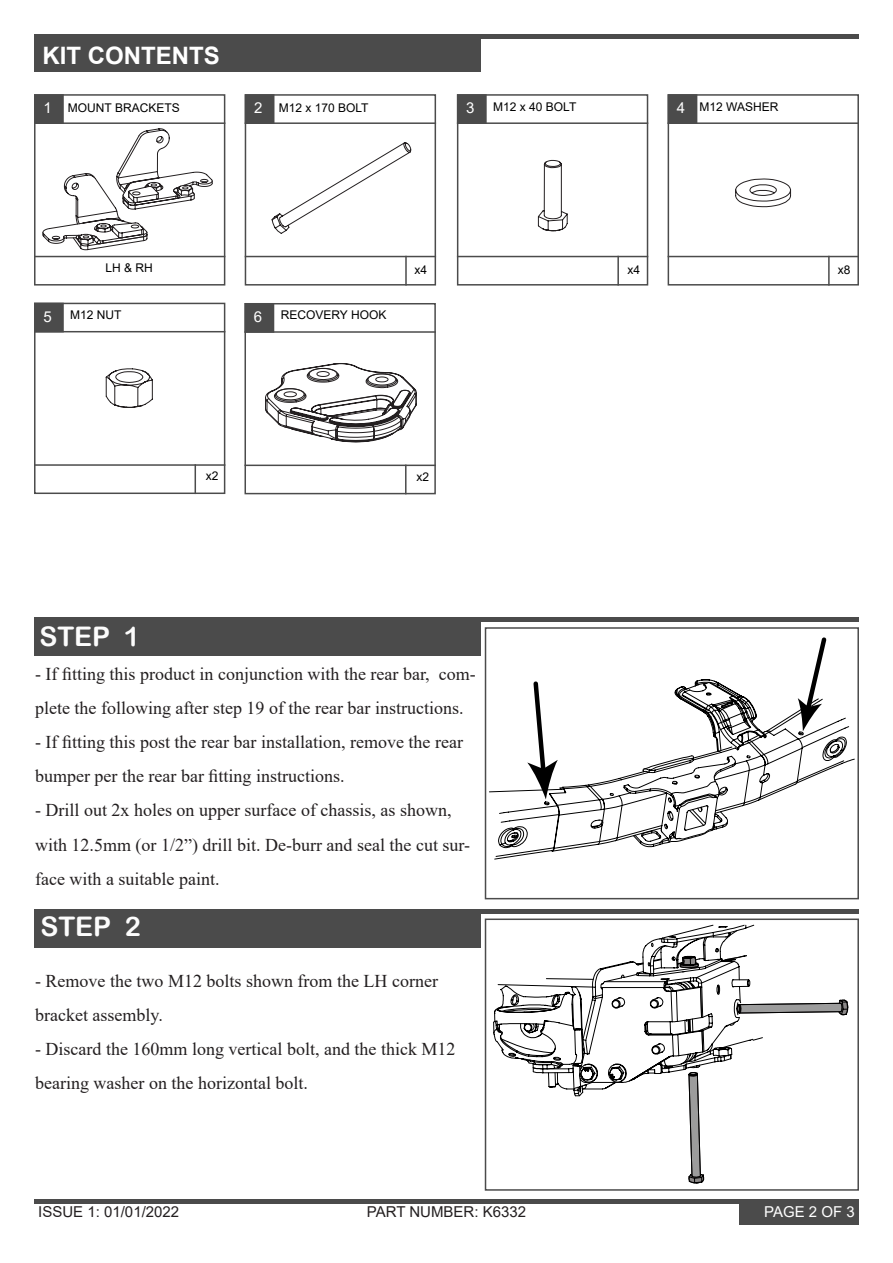
<style>
.page{position:relative;width:893px;height:1263px;background:#fff}
.page>*{position:absolute;margin:0;border:0;box-sizing:border-box;transform-origin:0 0}
.t1{font:27px "Arial Rounded MT Bold";color:#fcfcfc}
.t2{font:700 24px "Arial";color:#fff}
.t3{font:18px/34px "Times New Roman";color:#231f20}
.t4{font:15px "Arial";color:#231f20}
.t5{font:15px "Arial";color:#fff}
.t6{font:12px "Arial";color:#000}
</style>
<div class="page">
<div style="left:740px;top:1199px;width:119px;height:26px;background:#4b4b4b"></div>
<hr style="left:34px;top:1199px;width:825px;height:4px;background:#4b4b4b">
<div style="left:34px;top:37px;width:446px;height:34px;background:#4b4b4b"></div>
<hr style="left:34px;top:34px;width:825px;height:4px;background:#4b4b4b">
<div style="left:485px;top:627px;width:374px;height:272px;border:2px solid #4b4b4b"></div>
<div style="left:34px;top:622px;width:446px;height:34px;background:#4b4b4b"></div>
<hr style="left:34px;top:618px;width:825px;height:4px;background:#4b4b4b">
<div style="left:485px;top:918px;width:374px;height:273px;border:2px solid #4b4b4b"></div>
<div style="left:34px;top:913px;width:446px;height:34px;background:#4b4b4b"></div>
<hr style="left:34px;top:909px;width:825px;height:4px;background:#4b4b4b">
<div style="left:34px;top:94px;width:30px;height:30px;background:#4b4b4b"></div>
<div style="left:34px;top:94px;width:191px;height:192px;border:2px solid #4b4b4b"></div>
<hr style="left:34px;top:122px;width:191px;height:2px;background:#4b4b4b">
<hr style="left:34px;top:256px;width:191px;height:1px;background:#4b4b4b">
<div style="left:245px;top:94px;width:29px;height:30px;background:#4b4b4b"></div>
<div style="left:245px;top:94px;width:191px;height:192px;border:2px solid #4b4b4b"></div>
<hr style="left:245px;top:122px;width:191px;height:2px;background:#4b4b4b">
<hr style="left:245px;top:256px;width:191px;height:1px;background:#4b4b4b">
<hr style="left:405px;top:256px;width:2px;height:30px;background:#4b4b4b">
<div style="left:457px;top:94px;width:30px;height:30px;background:#4b4b4b"></div>
<div style="left:457px;top:94px;width:191px;height:192px;border:2px solid #4b4b4b"></div>
<hr style="left:457px;top:122px;width:191px;height:2px;background:#4b4b4b">
<hr style="left:457px;top:256px;width:191px;height:1px;background:#4b4b4b">
<hr style="left:617px;top:256px;width:2px;height:30px;background:#4b4b4b">
<div style="left:668px;top:94px;width:29px;height:30px;background:#4b4b4b"></div>
<div style="left:668px;top:94px;width:191px;height:192px;border:2px solid #4b4b4b"></div>
<hr style="left:668px;top:122px;width:191px;height:2px;background:#4b4b4b">
<hr style="left:668px;top:256px;width:191px;height:1px;background:#4b4b4b">
<hr style="left:828px;top:256px;width:2px;height:30px;background:#4b4b4b">
<div style="left:34px;top:303px;width:30px;height:29px;background:#4b4b4b"></div>
<div style="left:34px;top:303px;width:191px;height:191px;border:2px solid #4b4b4b"></div>
<hr style="left:34px;top:331px;width:191px;height:1px;background:#4b4b4b">
<hr style="left:34px;top:464px;width:191px;height:2px;background:#4b4b4b">
<hr style="left:195px;top:464px;width:1px;height:30px;background:#4b4b4b">
<svg style="left:42px;top:128px;width:171px;height:122px"></svg>
<svg style="left:271px;top:142px;width:141px;height:92px"></svg>
<svg style="left:537px;top:160px;width:31px;height:72px"></svg>
<svg style="left:735px;top:178px;width:56px;height:29px"></svg>
<div style="left:244px;top:303px;width:30px;height:30px;background:#4b4b4b"></div>
<div style="left:244px;top:303px;width:192px;height:191px;border:2px solid #4b4b4b"></div>
<hr style="left:244px;top:331px;width:192px;height:2px;background:#4b4b4b">
<hr style="left:244px;top:465px;width:192px;height:1px;background:#4b4b4b">
<svg style="left:405px;top:466px;width:1px;height:28px"></svg>
<svg style="left:105px;top:368px;width:48px;height:40px"></svg>
<svg style="left:265px;top:363px;width:152px;height:80px"></svg>
<svg style="left:489px;top:758px;width:366px;height:102px"></svg>
<svg style="left:511px;top:637px;width:339px;height:210px"></svg>
<svg style="left:493px;top:924px;width:356px;height:301px"></svg>
<h2 class="t2" style="left:43px;top:39px;width:179px">KIT CONTENTS</h2>
<p class="t5" style="left:43px;top:98px;width:10px">1</p>
<p class="t6" style="left:68px;top:100px;width:113px">MOUNT BRACKETS</p>
<p class="t5" style="left:254px;top:98px;width:10px">2</p>
<p class="t6" style="left:279px;top:100px;width:91px">M12 x 170 BOLT</p>
<p class="t5" style="left:466px;top:98px;width:10px">3</p>
<p class="t6" style="left:493px;top:98px;width:85px">M12 x 40 BOLT</p>
<p class="t5" style="left:677px;top:98px;width:10px">4</p>
<p class="t6" style="left:700px;top:98px;width:80px">M12 WASHER</p>
<p class="t5" style="left:43px;top:306px;width:10px">5</p>
<p class="t6" style="left:105px;top:260px;width:49px">LH &amp; RH</p>
<p class="t6" style="left:415px;top:261px;width:14px">x4</p>
<p class="t6" style="left:627px;top:261px;width:14px">x4</p>
<p class="t6" style="left:838px;top:261px;width:14px">x8</p>
<p class="t6" style="left:70px;top:307px;width:53px">M12 NUT</p>
<p class="t5" style="left:254px;top:306px;width:10px">6</p>
<p class="t6" style="left:281px;top:307px;width:107px">RECOVERY HOOK</p>
<p class="t6" style="left:206px;top:468px;width:14px">x2</p>
<p class="t6" style="left:416px;top:468px;width:14px">x2</p>
<p class="t1" style="left:39px;top:621px;width:102px">STEP 1</p>
<p class="t3" style="left:35px;top:657px;width:442px">- If fitting this product in conjunction with the rear bar, com&shy;plete the following after step 19 of the rear bar instructions.</p>
<p class="t3" style="left:35px;top:725px;width:429px">- If fitting this post the rear bar installation, remove the rear bumper per the rear bar fitting instructions.</p>
<p class="t3" style="left:35px;top:793px;width:437px">- Drill out 2x holes on upper surface of chassis, as shown, with 12.5mm (or 1/2”) drill bit. De-burr and seal the cut sur&shy;face with a suitable paint.</p>
<p class="t1" style="left:40px;top:910px;width:102px">STEP 2</p>
<p class="t3" style="left:35px;top:963px;width:404px">- Remove the two M12 bolts shown from the LH corner bracket assembly.</p>
<p class="t3" style="left:35px;top:1031px;width:422px">- Discard the 160mm long vertical bolt, and the thick M12 bearing washer on the horizontal bolt.</p>
<p class="t4" style="left:38px;top:1202px;width:142px">ISSUE 1: 01/01/2022</p>
<p class="t4" style="left:367px;top:1202px;width:161px">PART NUMBER: K6332</p>
<p class="t5" style="left:764px;top:1202px;width:92px">PAGE 2 OF 3</p>
</div>
